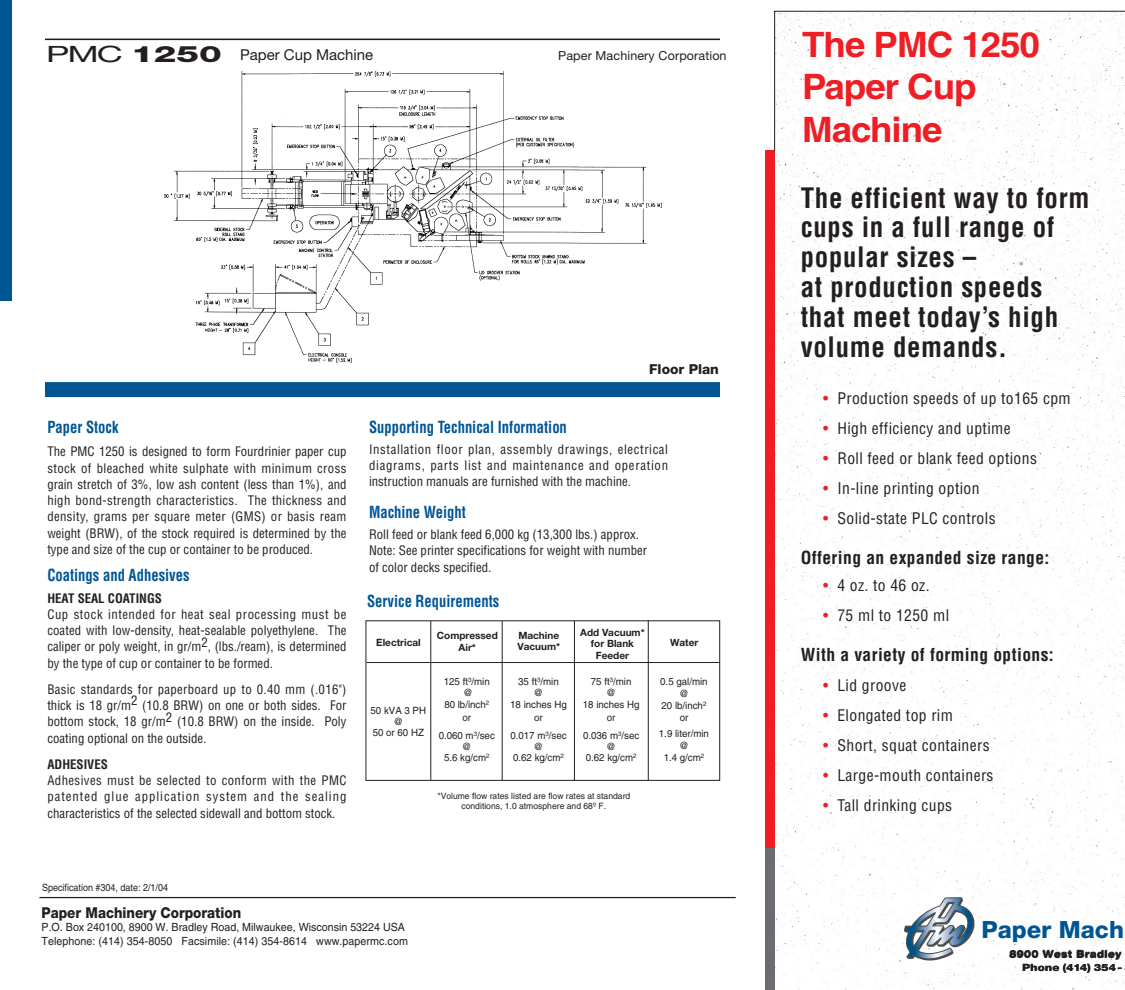
<style>
.page{position:relative;width:1125px;height:990px;background:#fff}
.page>*{position:absolute;margin:0;border:0;box-sizing:border-box;transform-origin:0 0}
.t1{font:700 35px/42.5px "Helvetica";letter-spacing:-.03em;color:#ee1e24;scale:1.05 1}
.t2{font:700 condensed 27.5px/30px "Helvetica";letter-spacing:.025em;color:#231f20}
.t3{font:800 23.75px "Helvetica Neue";color:#005594}
.t4{font:700 condensed 17.5px "Helvetica";letter-spacing:.025em;color:#231f20}
.t5{font:700 condensed 16.25px "Helvetica";color:#005594;scale:.9 1}
.t6{font:condensed 15.62px "Helvetica";letter-spacing:.025em;color:#231f20}
.t7{font:800 15px "Helvetica Neue";color:#231f20;scale:.9 1}
.t8{font:15px "Helvetica Neue";color:#231f20}
.t9{font:800 13.75px "Helvetica Neue";color:#231f20}
.t10{font:condensed 12.75px/16.2px "Helvetica";color:#231f20;text-align:justify}
.t11{font:700 condensed 12.75px "Helvetica";color:#231f20}
.t12{font:12.5px "Helvetica Neue";letter-spacing:.01em;color:#231f20}
.t13{font:11.25px/13.8px "Helvetica";color:#231f20;scale:.95 1}
.t14{font:10px/11.2px "Helvetica";color:#231f20;text-align:center}
.t15{font:700 10px/11.2px "Helvetica Neue";color:#231f20;text-align:center}
.t16{font:10px "Helvetica";color:#231f20;scale:.9 1}
.t17{font:800 10px "Helvetica Neue";letter-spacing:.015em;color:#231f20;scale:1.15 1}
.t18{font:8.75px/10.5px "Helvetica";color:#231f20;text-align:center}
.s1{font-size:22.5px}
.s2{font-weight:800;font-size:22.5px}
.s3{font-size:12.5px}
.s4{color:#ee1e24}
</style>
<div class="page">
<img style="left:776px;top:12px;width:349px;height:978px">
<div style="left:766px;top:151px;width:9px;height:698px;background:#ee1e24"></div>
<div style="left:766px;top:848px;width:9px;height:142px;background:#6c6d70"></div>
<hr style="left:39px;top:897px;width:697px;height:1px;background:#231f20">
<img style="left:164px;top:71px;width:498px;height:292px">
<hr style="left:774px;top:11px;width:1px;height:140px;background:#231f20">
<hr style="left:774px;top:11px;width:351px;height:1px;background:#231f20">
<div style="left:0;top:0;width:11px;height:301px;background:#005594"></div>
<hr style="left:45px;top:39px;width:675px;height:1px;background:#231f20">
<div style="left:45px;top:382px;width:675px;height:15px;background:#005594"></div>
<svg style="left:904px;top:897px;width:71px;height:64px"></svg>
<div style="left:366px;top:620px;width:354px;height:161px;border:1px solid #231f20"></div>
<hr style="left:367px;top:662px;width:352px;height:1px;background:#231f20">
<hr style="left:430px;top:621px;width:1px;height:159px;background:#231f20">
<hr style="left:502px;top:621px;width:1px;height:160px;background:#231f20">
<hr style="left:574px;top:621px;width:1px;height:160px;background:#231f20">
<hr style="left:648px;top:620px;width:1px;height:160px;background:#231f20">
<p class="t8" style="left:46px;top:49px;width:329px"><span class="s1">PMC</span> <span class="s2">1250</span> Paper Cup Machine</p>
<p class="t12" style="left:558px;top:51px;width:170px">Paper Machinery Corporation</p>
<p class="t5" style="left:47px;top:420px;width:80px">Paper Stock</p>
<p class="t10" style="left:47px;top:445px;width:301px">The PMC 1250 is designed to form Fourdrinier paper cup stock of bleached white sulphate with minimum cross grain stretch of 3%, low ash content (less than 1%), and high bond-strength characteristics. The thickness and density, grams per square meter (GMS) or basis ream weight (BRW), of the stock required is determined by the type and size of the cup or container to be produced<span class="s3">.</span></p>
<p class="t5" style="left:47px;top:569px;width:159px">Coatings and Adhesives</p>
<p class="t11" style="left:47px;top:593px;width:116px">HEAT SEAL COATINGS</p>
<p class="t10" style="left:47px;top:607px;width:301px">Cup stock intended for heat seal processing must be coated with low-density, heat-sealable polyethylene. The caliper or poly weight, in gr/m2, (lbs./ream), is determined by the type of cup or container to be formed.</p>
<p class="t10" style="left:47px;top:682px;width:301px">Basic standards for paperboard up to 0.40 mm (.016") thick is 18 gr/m2 (10.8 BRW) on one or both sides. For bottom stock, 18 gr/m2 (10.8 BRW) on the inside. Poly coating optional on the outside.</p>
<p class="t11" style="left:47px;top:759px;width:62px">ADHESIVES</p>
<p class="t10" style="left:47px;top:773px;width:301px">Adhesives must be selected to conform with the PMC patented glue application system and the sealing characteristics of the selected sidewall and bottom stock.</p>
<p class="t9" style="left:649px;top:365px;width:71px">Floor Plan</p>
<p class="t5" style="left:369px;top:420px;width:221px">Supporting Technical Information</p>
<p class="t10" style="left:369px;top:442px;width:301px">Installation floor plan, assembly drawings, electrical diagrams, parts list and maintenance and operation instruction manuals are furnished with the machine.</p>
<p class="t5" style="left:369px;top:506px;width:109px">Machine Weight</p>
<p class="t10" style="left:369px;top:527px;width:280px;text-align:left">Roll feed or blank feed 6,000 kg (13,300 lbs.) approx.<br>Note: See printer specifications for weight with number of color decks specified.</p>
<p class="t5" style="left:367px;top:594px;width:148px">Service Requirements</p>
<p class="t15" style="left:376px;top:638px;width:46px">Electrical</p>
<p class="t14" style="left:371px;top:706px;width:57px">50 kVA 3 PH @<br>50 or 60 HZ</p>
<p class="t15" style="left:437px;top:631px;width:62px">Compressed<br>Air*</p>
<p class="t14" style="left:444px;top:677px;width:47px">125 ft<sup>3</sup>/min @<br>80 lb/inch<sup>2</sup></p>
<p class="t14" style="left:439px;top:710px;width:58px;line-height:17.5px">or<br>0.060 m<sup>3</sup>/sec</p>
<p class="t14" style="left:444px;top:742px;width:47px">@<br>5.6 kg/cm<sup>2</sup></p>
<p class="t15" style="left:517px;top:631px;width:44px;text-align:left">Machine<br>Vacuum*</p>
<p class="t14" style="left:510px;top:677px;width:58px">35 ft<sup>3</sup>/min<br>@<br>18 inches Hg</p>
<p class="t14" style="left:510px;top:710px;width:58px;line-height:17.5px">or<br>0.017 m<sup>3</sup>/sec</p>
<p class="t14" style="left:513px;top:742px;width:52px">@<br>0.62 kg/cm<sup>2</sup></p>
<p class="t15" style="left:580px;top:628px;width:66px">Add Vacuum* for Blank<br>Feeder</p>
<p class="t14" style="left:583px;top:677px;width:58px">75 ft<sup>3</sup>/min<br>@<br>18 inches Hg</p>
<p class="t14" style="left:583px;top:710px;width:58px;line-height:17.5px">or<br>0.036 m<sup>3</sup>/sec</p>
<p class="t14" style="left:586px;top:742px;width:52px">@<br>0.62 kg/cm<sup>2</sup></p>
<p class="t18" style="left:437px;top:791px;width:194px">*Volume flow rates listed are flow rates at standard conditions, 1.0 atmosphere and 68º F.</p>
<p class="t15" style="left:670px;top:637px;width:30px">Water</p>
<p class="t14" style="left:660px;top:677px;width:49px;line-height:12px">0.5 gal/min @<br>20 lb/inch<sup>2 </sup>or</p>
<p class="t14" style="left:659px;top:728px;width:52px;line-height:12px">1.9 liter/min @<br>1.4 g/cm<sup>2</sup></p>
<p class="t16" style="left:42px;top:884px;width:142px">Specification #304, date: 2/1/04</p>
<p class="t7" style="left:42px;top:907px;width:223px">Paper Machinery Corporation</p>
<p class="t13" style="left:42px;top:922px;width:387px">P.O. Box 240100, 8900 W. Bradley Road, Milwaukee, Wisconsin 53224 USA<br>Telephone: (414) 354-8050 Facsimile: (414) 354-8614 www.papermc.com</p>
<h1 class="t1" style="left:802px;top:27px;width:228px">The PMC 1250<br>Paper Cup<br>Machine</h1>
<h2 class="t2" style="left:801px;top:185px;width:290px">The efficient way to form cups in a full range of popular sizes –<br>at production speeds that meet today’s high volume demands.</h2>
<p class="t6" style="left:823px;top:392px;width:249px"><span class="s4">•</span> Production speeds of up to165 cpm</p>
<p class="t6" style="left:823px;top:422px;width:189px"><span class="s4">•</span> High efficiency and uptime</p>
<p class="t6" style="left:823px;top:452px;width:215px"><span class="s4">•</span> Roll feed or blank feed options</p>
<p class="t6" style="left:823px;top:482px;width:158px"><span class="s4">•</span> In-line printing option</p>
<p class="t6" style="left:823px;top:512px;width:174px"><span class="s4">•</span> Solid-state PLC controls</p>
<h3 class="t4" style="left:801px;top:551px;width:250px">Offering an expanded size range:</h3>
<p class="t6" style="left:823px;top:580px;width:108px"><span class="s4">•</span> 4 oz. to 46 oz.</p>
<p class="t6" style="left:823px;top:610px;width:127px"><span class="s4">•</span> 75 ml to 1250 ml</p>
<h3 class="t4" style="left:801px;top:648px;width:255px">With a variety of forming options:</h3>
<p class="t6" style="left:823px;top:680px;width:85px"><span class="s4">•</span> Lid groove</p>
<p class="t6" style="left:823px;top:710px;width:131px"><span class="s4">•</span> Elongated top rim</p>
<p class="t6" style="left:823px;top:740px;width:168px"><span class="s4">•</span> Short, squat containers</p>
<p class="t6" style="left:823px;top:770px;width:172px"><span class="s4">•</span> Large-mouth containers</p>
<p class="t6" style="left:823px;top:800px;width:130px"><span class="s4">•</span> Tall drinking cups</p>
<h3 class="t3" style="left:982px;top:921px;width:144px">Paper Mach</h3>
<p class="t17" style="left:1009px;top:950px;width:99px">8900 West Bradley</p>
<p class="t17" style="left:1022px;top:964px;width:89px">Phone (414) 354-</p>
</div>
